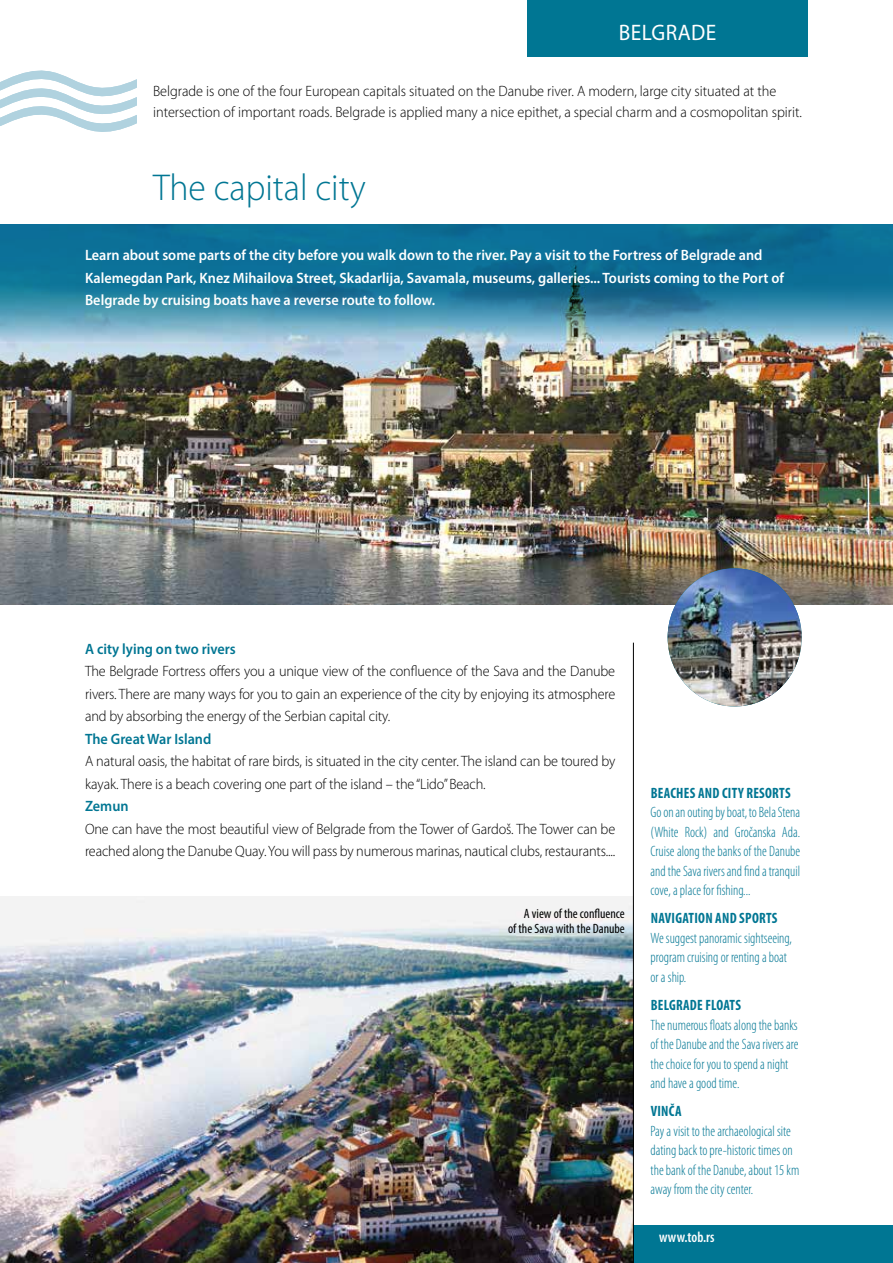
<style>
.page{position:relative;width:893px;height:1263px;background:#fff}
.page>*{position:absolute;margin:0;border:0;box-sizing:border-box;transform-origin:0 0}
.t1{font:300 37.5px "Myriad Pro";color:#007693;scale:.95 1}
.t2{font:22.5px "Myriad Pro";letter-spacing:.02em;color:#fff;scale:.95 1}
.t3{font:300 15px/22.5px "Myriad Pro";letter-spacing:-.01em;color:#000;scale:.95 1}
.t4{font:300 condensed 15px/19.5px "Myriad Pro";color:#007693;scale:.95 1}
.t5{font:600 15px/22.5px "Myriad Pro";color:#fff;scale:.95 1}
.t6{font:700 condensed 15px "Myriad Pro";letter-spacing:.02em;color:#007693;scale:.95 1}
.t7{font:600 15px "Myriad Pro";color:#007693;scale:.95 1}
.t8{font:600 condensed 15px "Myriad Pro";color:#fff;scale:.95 1}
.t9{font:condensed 13.5px/15px "Myriad Pro";color:#000;text-align:right}
</style>
<div class="page">
<svg style="left:0;top:70px;width:137px;height:62px"></svg>
<div style="left:527px;top:0;width:281px;height:57px;background:#007693"></div>
<img style="left:0;top:896px;width:633px;height:367px">
<img style="left:0;top:342px;width:893px;height:263px">
<div style="left:634px;top:1225px;width:259px;height:38px;background:#007693"></div>
<svg style="left:0;top:224px;width:893px;height:118px;background:#2e82a4"></svg>
<hr style="left:633px;top:643px;width:1px;height:620px;background:#000">
<img style="left:668px;top:568px;width:134px;height:138px">
<h2 class="t2" style="left:619px;top:19px;width:104px">BELGRADE</h2>
<p class="t3" style="left:153px;top:81px;width:685px;line-height:21px">Belgrade is one of the four European capitals situated on the Danube river. A modern, large city situated at the intersection of important roads. Belgrade is applied many a nice epithet, a special charm and a cosmopolitan spirit.</p>
<h1 class="t1" style="left:153px;top:167px;width:225px">The capital city</h1>
<p class="t5" style="left:85px;top:243px;width:737px">Learn about some parts of the city before you walk down to the river. Pay a visit to the Fortress of Belgrade and<br>Kalemegdan Park, Knez Mihailova Street, Skadarlija, Savamala, museums, galleries... Tourists coming to the Port of<br>Belgrade by cruising boats have a reverse route to follow.</p>
<p class="t7" style="left:85px;top:639px;width:160px">A city lying on two rivers</p>
<p class="t3" style="left:85px;top:660px;width:560px;text-align:justify">The Belgrade Fortress offers you a unique view of the confluence of the Sava and the Danube rivers. There are many ways for you to gain an experience of the city by enjoying its atmosphere and by absorbing the energy of the Serbian capital city.</p>
<p class="t7" style="left:85px;top:729px;width:135px">The Great War Island</p>
<p class="t3" style="left:85px;top:750px;width:560px">A natural oasis, the habitat of rare birds, is situated in the city center. The island can be toured by kayak. There is a beach covering one part of the island – the “Lido” Beach.</p>
<p class="t7" style="left:85px;top:797px;width:47px">Zemun</p>
<p class="t3" style="left:85px;top:818px;width:560px">One can have the most beautiful view of Belgrade from the Tower of Gardoš. The Tower can be reached along the Danube Quay. You will pass by numerous marinas, nautical clubs, restaurants....</p>
<p class="t9" style="left:508px;top:906px;width:118px">A view of the confluence<br>of the Sava with the Danube</p>
<p class="t6" style="left:651px;top:783px;width:149px">BEACHES AND CITY RESORTS</p>
<p class="t4" style="left:651px;top:803px;width:159px;text-align:justify">Go on an outing by boat, to Bela Stena (White Rock) and Gročanska Ada.<br>Cruise along the banks of the Danube and the Sava rivers and find a tranquil cove, a place for fishing...</p>
<p class="t6" style="left:651px;top:909px;width:135px">NAVIGATION AND SPORTS</p>
<p class="t4" style="left:651px;top:929px;width:150px">We suggest panoramic sightseeing, program cruising or renting a boat or a ship.</p>
<p class="t6" style="left:651px;top:995px;width:97px">BELGRADE FLOATS</p>
<p class="t4" style="left:651px;top:1015px;width:157px">The numerous floats along the banks of the Danube and the Sava rivers are the choice for you to spend a night and have a good time.</p>
<p class="t6" style="left:651px;top:1102px;width:34px">VINČA</p>
<p class="t4" style="left:651px;top:1121px;width:158px">Pay a visit to the archaeological site dating back to pre-historic times on the bank of the Danube, about 15 km away from the city center.</p>
<p class="t8" style="left:659px;top:1229px;width:60px">www.tob.rs</p>
</div>
